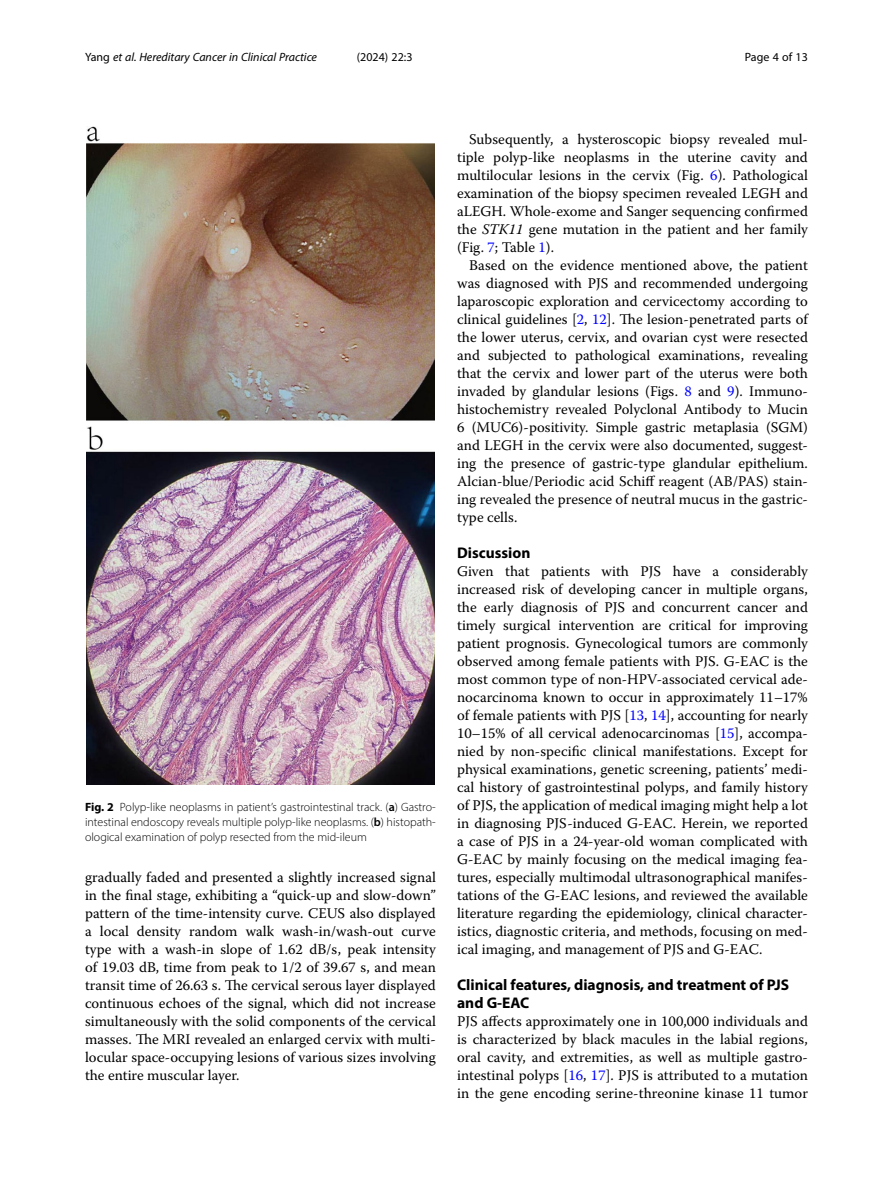
<style>
.page{position:relative;width:893px;height:1191px;background:#fff}
.page>*{position:absolute;margin:0;border:0;box-sizing:border-box;transform-origin:0 0}
.Head_1{font:700 15.45px/18px "Myriad Pro";color:#000}
.Body_Text_Indent{font:14.7px/18px "Warnock Pro";color:#000;text-align:justify}
.Body_Text{font:14.7px/18px "Warnock Pro";letter-spacing:.005em;color:#000;text-align:justify}
.Figure_Caption{font:300 12px/15px "Myriad Pro";color:#000;text-align:justify}
.t1{font:italic 12px "Myriad Pro";color:#000}
.t2{font:12px "Myriad Pro";color:#000}
.s1{font-style:normal}
.s2{font-weight:700}
.s3{font-weight:600}
.s4{color:#00f}
.s5{font-style:italic}
</style>
<div class="page">
<img style="left:86px;top:126px;width:349px;height:658px">
<p class="t1" style="left:85px;top:50px;width:234px"><span class="s1">Yang</span> et al. Hereditary Cancer in Clinical Practice</p>
<p class="t2" style="left:357px;top:50px;width:57px">(2024) 22:3</p>
<p class="t2" style="left:745px;top:50px;width:65px">Page 4 of 13</p>
<p class="Figure_Caption" style="left:85px;top:799px;width:352px"><span class="s2">Fig. 2</span> Polyp-like neoplasms in patient’s gastrointestinal track. (<span class="s3">a</span>) Gastro&shy;intestinal endoscopy reveals multiple polyp-like neoplasms. (<span class="s3">b</span>) histopath&shy;ological examination of polyp resected from the mid-ileum</p>
<p class="Body_Text_Indent" style="left:85px;top:868px;width:352px">gradually faded and presented a slightly increased signal in the final stage, exhibiting a “quick-up and slow-down” pattern of the time-intensity curve. CEUS also displayed a local density random walk wash-in/wash-out curve type with a wash-in slope of 1.62 dB/s, peak intensity of 19.03 dB, time from peak to 1/2 of 39.67 s, and mean transit time of 26.63 s. The cervical serous layer displayed continuous echoes of the signal, which did not increase simultaneously with the solid components of the cervical masses. The MRI revealed an enlarged cervix with multi&shy;locular space-occupying lesions of various sizes involving the entire muscular layer.</p>
<p class="Body_Text_Indent" style="left:457px;top:130px;width:352px;text-indent:12px">Subsequently, a hysteroscopic biopsy revealed mul&shy;tiple polyp-like neoplasms in the uterine cavity and multilocular lesions in the cervix (Fig. <span class="s4">6</span>). Pathological examination of the biopsy specimen revealed LEGH and aLEGH. Whole-exome and Sanger sequencing confirmed the <span class="s5">STK11</span> gene mutation in the patient and her family (Fig. <span class="s4">7</span>; Table <span class="s4">1</span>).</p>
<p class="Body_Text_Indent" style="left:457px;top:256px;width:352px;text-indent:12px">Based on the evidence mentioned above, the patient was diagnosed with PJS and recommended undergoing laparoscopic exploration and cervicectomy according to clinical guidelines [<span class="s4">2</span>, <span class="s4">12</span>]. The lesion-penetrated parts of the lower uterus, cervix, and ovarian cyst were resected and subjected to pathological examinations, revealing that the cervix and lower part of the uterus were both invaded by glandular lesions (Figs. <span class="s4">8</span> and <span class="s4">9</span>). Immuno&shy;histochemistry revealed Polyclonal Antibody to Mucin 6 (MUC6)-positivity. Simple gastric metaplasia (SGM) and LEGH in the cervix were also documented, suggest&shy;ing the presence of gastric-type glandular epithelium.<br>Alcian-blue/Periodic acid Schiff reagent (AB/PAS) stain&shy;ing revealed the presence of neutral mucus in the gastric&shy;type cells.</p>
<p class="Head_1" style="left:457px;top:543px;width:75px">Discussion</p>
<p class="Body_Text" style="left:457px;top:562px;width:352px">Given that patients with PJS have a considerably increased risk of developing cancer in multiple organs, the early diagnosis of PJS and concurrent cancer and timely surgical intervention are critical for improving patient prognosis. Gynecological tumors are commonly observed among female patients with PJS. G-EAC is the most common type of non-HPV-associated cervical ade&shy;nocarcinoma known to occur in approximately 11–17% of female patients with PJS [<span class="s4">13</span>, <span class="s4">14</span>], accounting for nearly 10–15% of all cervical adenocarcinomas [<span class="s4">15</span>], accompa&shy;nied by non-specific clinical manifestations. Except for physical examinations, genetic screening, patients’ medi&shy;cal history of gastrointestinal polyps, and family history of PJS, the application of medical imaging might help a lot in diagnosing PJS-induced G-EAC. Herein, we reported a case of PJS in a 24-year-old woman complicated with G-EAC by mainly focusing on the medical imaging fea&shy;tures, especially multimodal ultrasonographical manifes&shy;tations of the G-EAC lesions, and reviewed the available literature regarding the epidemiology, clinical character&shy;istics, diagnostic criteria, and methods, focusing on med&shy;ical imaging, and management of PJS and G-EAC.</p>
<p class="Head_1" style="left:457px;top:975px;width:334px">Clinical features, diagnosis, and treatment of PJS and G-EAC</p>
<p class="Body_Text" style="left:457px;top:1012px;width:352px">PJS affects approximately one in 100,000 individuals and is characterized by black macules in the labial regions, oral cavity, and extremities, as well as multiple gastro&shy;intestinal polyps [<span class="s4">16</span>, <span class="s4">17</span>]. PJS is attributed to a mutation in the gene encoding serine-threonine kinase 11 tumor</p>
</div>
